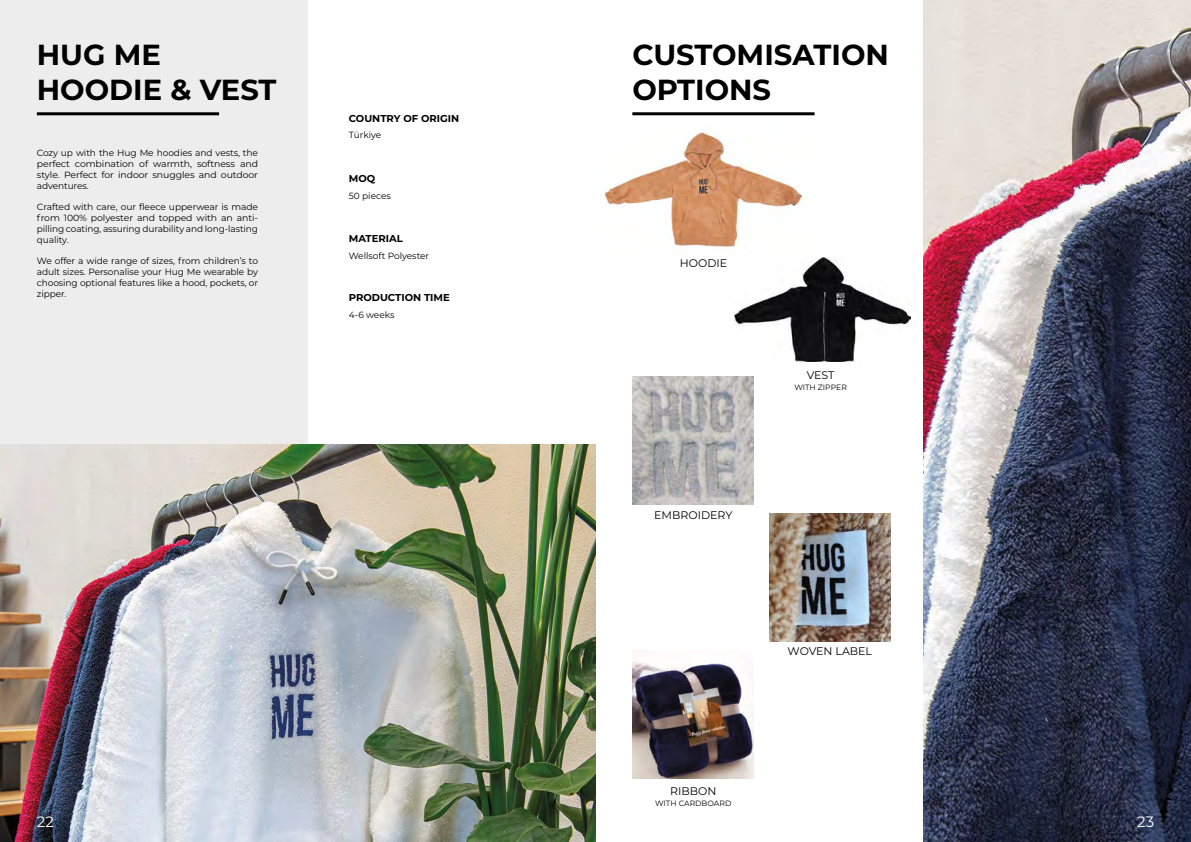
<style>
.page{position:relative;width:1191px;height:842px;background:#fff}
.page>*{position:absolute;margin:0;border:0;box-sizing:border-box;transform-origin:0 0}
.t1{font:700 29px/34.8px "Montserrat";color:#000}
.t2{font:15px "Montserrat";color:#fff}
.t3{font:11px "Montserrat";color:#000}
.t4{font:700 10px "Montserrat";color:#000}
.t5{font:9px/10.8px "Montserrat";letter-spacing:-.01em;color:#000;text-align:justify}
.t6{font:7.7px "Montserrat";color:#000}
</style>
<div class="page">
<img style="left:632px;top:651px;width:122px;height:128px">
<img style="left:734px;top:258px;width:176px;height:103px">
<img style="left:632px;top:377px;width:122px;height:128px">
<img style="left:600px;top:132px;width:202px;height:116px">
<img style="left:923px;top:0;width:268px;height:842px">
<hr style="left:632px;top:112px;width:182px;height:3px;background:#000">
<img style="left:769px;top:513px;width:121px;height:128px">
<div style="left:0;top:0;width:307px;height:444px;background:#ededed"></div>
<img style="left:0;top:444px;width:595px;height:398px">
<hr style="left:37px;top:112px;width:182px;height:3px;background:#000">
<h1 class="t1" style="left:37px;top:36px;width:241px">HUG ME<br>HOODIE &amp; VEST</h1>
<p class="t5" style="left:37px;top:147px;width:223px">Cozy up with the Hug Me hoodies and vests, the perfect combination of warmth, softness and style. Perfect for indoor snuggles and outdoor adventures.</p>
<p class="t5" style="left:37px;top:201px;width:223px">Crafted with care, our fleece upperwear is made from 100% polyester and topped with an anti&shy;pilling coating, assuring durability and long-lasting quality.</p>
<p class="t5" style="left:37px;top:255px;width:223px">We offer a wide range of sizes, from children’s to adult sizes. Personalise your Hug Me wearable by choosing optional features like a hood, pockets, or zipper.</p>
<p class="t4" style="left:349px;top:111px;width:112px">COUNTRY OF ORIGIN</p>
<p class="t5" style="left:349px;top:130px;width:34px">Türkiye</p>
<p class="t4" style="left:349px;top:171px;width:28px">MOQ</p>
<p class="t5" style="left:349px;top:190px;width:44px">50 pieces</p>
<p class="t4" style="left:349px;top:232px;width:56px">MATERIAL</p>
<p class="t5" style="left:349px;top:250px;width:82px">Wellsoft Polyester</p>
<p class="t4" style="left:349px;top:291px;width:102px">PRODUCTION TIME</p>
<p class="t5" style="left:349px;top:309px;width:47px">4-6 weeks</p>
<h2 class="t2" style="left:37px;top:812px;width:19px">22</h2>
<h1 class="t1" style="left:632px;top:36px;width:258px">CUSTOMISATION<br>OPTIONS</h1>
<p class="t3" style="left:680px;top:256px;width:49px">HOODIE</p>
<p class="t3" style="left:654px;top:507px;width:80px">EMBROIDERY</p>
<p class="t3" style="left:670px;top:784px;width:48px">RIBBON</p>
<p class="t6" style="left:655px;top:798px;width:78px">WITH CARDBOARD</p>
<p class="t3" style="left:806px;top:368px;width:29px">VEST</p>
<p class="t6" style="left:794px;top:382px;width:54px">WITH ZIPPER</p>
<p class="t3" style="left:787px;top:644px;width:86px">WOVEN LABEL</p>
<h2 class="t2" style="left:1137px;top:812px;width:18px">23</h2>
</div>
